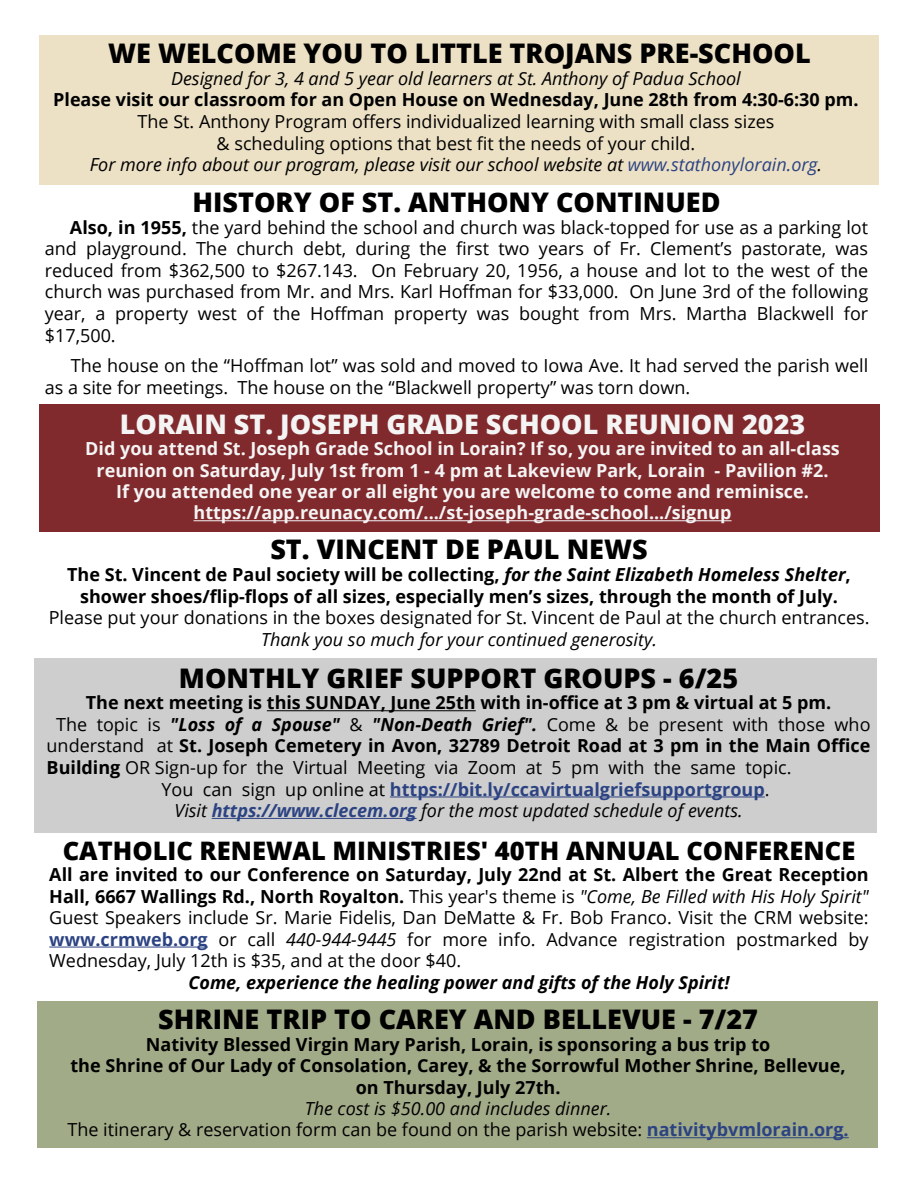
<style>
.page{position:relative;width:918px;height:1188px;background:#fff}
.page>*{position:absolute;margin:0;border:0;box-sizing:border-box;transform-origin:0 0}
.Body_Text_71a0c64b-7{font:800 27px "Cbgjkf Open Sans";color:#000}
.Body_Text_71a0c64b-7-2{font:800 27px "Cbgjkf Open Sans";color:#f4f4f4}
.Body_Text_71a0c64b-7-3{font:800 25.5px "Cbgjkf Open Sans";color:#000}
.Body_Text_71a0c64b-7-4{font:18px/21.6px "Open Sans";color:#000;text-align:justify}
.Body_Text_71a0c64b-7-5{font:700 18px/21.6px "Kqdnmf Open Sans";color:#000;text-align:center}
.Body_Text_71a0c64b-7-6{font:700 18px/21.5px "Kqdnmf Open Sans";color:#f4f4f4;text-align:center}
.Body_Text_71a0c64b-7-7{font:italic 18px "Vjcftj Open Sans";color:#000}
.Body_Text_71a0c64b-7-8{font:700 18px/21.6px "Csyrgx Open Sans";color:#000;text-align:center}
.Body_Text_71a0c64b-7-9{font:700 18px "Kqdnmf Open Sans";color:#2c4383}
.Body_Text_71a0c64b-7-10{font:italic 18px "Qpsxnx Open Sans";color:#000}
.Body_Text_71a0c64b-7-11{font:italic 700 18px "Open Sans";color:#000}
.s1{font-family:"Hwlkrn Open Sans"}
.s2{font-family:"Open Sans";font-weight:400}
.s3{color:#2c4383}
.s4{font-family:"Kqdnmf Open Sans";font-weight:700}
.s5{font-family:"Kqdnmf Open Sans"}
.s6{font-family:"Open Sans";font-style:italic}
.s7{font-family:"Vjcftj Open Sans";font-style:italic}
.s8{font-family:"Csyrgx Open Sans"}
.s9{font-weight:700;font-style:italic}
.s10{font-family:"Csyrgx Open Sans";font-weight:700}
.s11{font-family:"Open Sans";font-weight:400;color:#000}
.s12{font-family:"Open Sans";font-weight:700;color:#2c4383}
.s13{font-family:"Kqdnmf Open Sans";font-weight:700;color:#2c4383}
</style>
<div class="page">
<div style="left:34px;top:658px;width:843px;height:175px;background:#cecece"></div>
<div style="left:39px;top:404px;width:840px;height:128px;background:#812a2d"></div>
<div style="left:37px;top:1001px;width:841px;height:146px;background:#a1ab88"></div>
<div style="left:39px;top:35px;width:839px;height:150px;background:#ece0c5"></div>
<hr style="left:267px;top:710px;width:209px;height:1px;background:#000">
<hr style="left:390px;top:797px;width:375px;height:1px;background:#2c4383">
<hr style="left:212px;top:818px;width:205px;height:1px;background:#2c4383">
<hr style="left:194px;top:520px;width:538px;height:1px;background:#f4f4f4">
<hr style="left:647px;top:1137px;width:202px;height:1px;background:#2c4383">
<hr style="left:49px;top:947px;width:159px;height:1px;background:#2c4383">
<p class="Body_Text_71a0c64b-7" style="left:108px;top:33px;width:704px"><span class="s1">WE WELCOME YOU TO</span> LITTLE TROJANS PRE-SCHOOL</p>
<p class="Body_Text_71a0c64b-7-10" style="left:171px;top:66px;width:571px">Designed for 3, 4 and 5 year old learners at St. Anthony of Padua School</p>
<p class="Body_Text_71a0c64b-7-5" style="left:53px;top:89px;width:807px">Please visit our classroom for an Open House on Wednesday, June 28th from 4:30-6:30 pm.<br><span class="s2">The St. Anthony Program offers individualized learning with small class sizes</span></p>
<p class="Body_Text_71a0c64b-7-4" style="left:217px;top:132px;width:480px">&amp; scheduling options that best fit the needs of your child.</p>
<p class="Body_Text_71a0c64b-7-7" style="left:90px;top:152px;width:734px">For more info about our program, please visit our school website at <span class="s3">www.stathonylorain.org</span>.</p>
<p class="Body_Text_71a0c64b-7" style="left:192px;top:182px;width:530px">HISTORY OF ST. ANTHONY CONTINUED</p>
<p class="Body_Text_71a0c64b-7-4" style="left:45px;top:216px;width:825px;text-indent:25px"><span class="s4">Also, in 1955,</span> the yard behind the school and church was black-topped for use as a parking lot and playground. The church debt, during the first two years of Fr. Clement’s pastorate, was reduced from $362,500 to $267.143. On February 20, 1956, a house and lot to the west of the church was purchased from Mr. and Mrs. Karl Hoffman for $33,000. On June 3rd of the following year, a property west of the Hoffman property was bought from Mrs. Martha Blackwell for $17,500.</p>
<p class="Body_Text_71a0c64b-7-4" style="left:45px;top:355px;width:825px;text-indent:26px">The house on the “Hoffman lot” was sold and moved to Iowa Ave. It had served the parish well as a site for meetings. The house on the “Blackwell property” was torn down.</p>
<p class="Body_Text_71a0c64b-7-2" style="left:120px;top:403px;width:687px">LORAIN ST. JOSEPH GRADE SCHOOL REUNION 2023</p>
<p class="Body_Text_71a0c64b-7-6" style="left:85px;top:437px;width:756px">Did you attend St. Joseph Grade School in Lorain? If so, you are invited to an all-class reunion on Saturday, July 1st from 1 - 4 pm at Lakeview Park, Lorain - Pavilion #2.</p>
<p class="Body_Text_71a0c64b-7-6" style="left:116px;top:480px;width:694px">If you attended one year or all eight you are welcome to come and reminisce. https://app.reunacy.com/.../st-joseph-grade-school.../signup</p>
<p class="Body_Text_71a0c64b-7" style="left:270px;top:529px;width:379px">ST. VINCENT DE PAUL NEWS</p>
<p class="Body_Text_71a0c64b-7-8" style="left:67px;top:563px;width:785px"><span class="s5">The St. Vincent de Paul society will be collecting,</span> <span class="s6">for the Saint Elizabeth Homeless Shelter</span><span class="s5">, </span>shower shoes/flip-flops of all sizes, especially men’s sizes, through the month of July.</p>
<p class="Body_Text_71a0c64b-7-4" style="left:49px;top:606px;width:822px;text-align:center">Please put your donations in the boxes designated for St. Vincent de Paul at the church entrances.<br><span class="s7">Thank you so much for your continued generosity.</span></p>
<p class="Body_Text_71a0c64b-7" style="left:179px;top:657px;width:561px">MONTHLY GRIEF SUPPORT GROUPS - 6/25</p>
<p class="Body_Text_71a0c64b-7-5" style="left:86px;top:692px;width:747px">The next meeting is this SUNDAY, June 25th <span class="s8">with in-office at 3 pm &amp; virtual at 5 pm.</span></p>
<p class="Body_Text_71a0c64b-7-4" style="left:47px;top:713px;width:825px;text-indent:10px">The topic is <span class="s9">"Loss of a Spouse"</span> &amp; <span class="s9">"Non-Death Grief".</span> Come &amp; be present with those who understand at <span class="s10">St. Joseph Cemetery in Avon, 32789 Detroit Road at 3 pm in the Main Office </span><span class="s4">Building</span> OR Sign-up for the Virtual Meeting via Zoom at 5 pm with the same topic.</p>
<p class="Body_Text_71a0c64b-7-9" style="left:162px;top:776px;width:610px"><span class="s11">You can sign up online at</span> https://bit.ly/ccavirtualgriefsupportgroup<span class="s11">.</span></p>
<p class="Body_Text_71a0c64b-7-7" style="left:174px;top:798px;width:570px">Visit <span class="s12">https://www.clecem.org</span> for the most updated schedule of events.</p>
<p class="Body_Text_71a0c64b-7-3" style="left:63px;top:831px;width:794px">CATHOLIC RENEWAL MINISTRIES' 40TH ANNUAL CONFERENCE</p>
<p class="Body_Text_71a0c64b-7-4" style="left:49px;top:864px;width:821px"><span class="s4">All are invited to our Conference on Saturday, July 22nd at St. Albert the Great Reception Hall, 6667 Wallings Rd., North Royalton.</span> This year's theme is <span class="s7">"Come, Be Filled with His Holy Spirit" </span>Guest Speakers include Sr. Marie Fidelis, Dan DeMatte &amp; Fr. Bob Franco. Visit the CRM website: <span class="s13">www.crmweb.org</span> or call <span class="s7">440-944-9445</span> for more info. Advance registration postmarked by Wednesday, July 12th is $35, and at the door $40.</p>
<p class="Body_Text_71a0c64b-7-11" style="left:188px;top:969px;width:543px">Come, experience the healing power and gifts of the Holy Spirit!</p>
<p class="Body_Text_71a0c64b-7" style="left:158px;top:999px;width:601px">SHRINE TRIP TO CAREY AND BELLEVUE - 7/27</p>
<p class="Body_Text_71a0c64b-7-5" style="left:146px;top:1033px;width:626px">Nativity Blessed Virgin Mary Parish, Lorain, is sponsoring a bus trip to</p>
<p class="Body_Text_71a0c64b-7-5" style="left:71px;top:1054px;width:777px">the Shrine of Our Lady of Consolation, Carey, &amp; the Sorrowful Mother Shrine, Bellevue,</p>
<p class="Body_Text_71a0c64b-7-5" style="left:356px;top:1076px;width:206px">on Thursday, July 27th.</p>
<p class="Body_Text_71a0c64b-7-7" style="left:305px;top:1096px;width:308px">The cost is $50.00 and includes dinner.</p>
<p class="Body_Text_71a0c64b-7-4" style="left:67px;top:1119px;width:783px">The itinerary &amp; reservation form can be found on the parish website: <span class="s13">nativitybvmlorain.org.</span></p>
</div>
